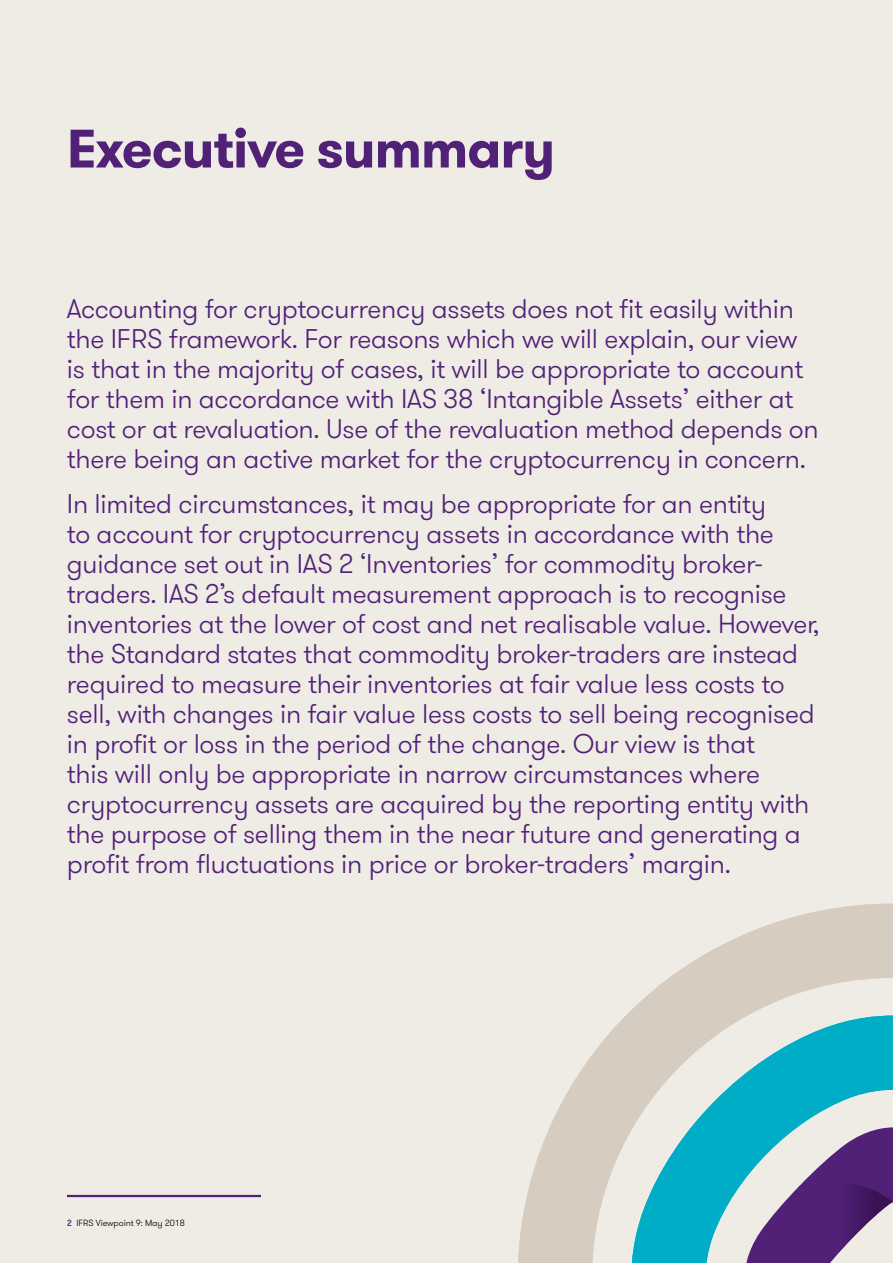
<style>
.page{position:relative;width:893px;height:1263px;background:#efebe5}
.page>*{position:absolute;margin:0;border:0;box-sizing:border-box;transform-origin:0 0}
.t1{font:700 54px "GT Walsheim Pro";letter-spacing:-.02em;color:#512178}
.t2{font:300 27px/30px "GT Walsheim Pro";letter-spacing:-.01em;color:#512178}
.t3{font:300 9px "GT Walsheim Pro";letter-spacing:-.01em;color:#000}
.s1{font-weight:500;color:#512178}
</style>
<div class="page">
<hr style="left:67px;top:1195px;width:194px;height:2px;background:#512178">
<svg style="left:518px;top:1049px;width:79px;height:214px"></svg>
<svg style="left:597px;top:904px;width:296px;height:319px"></svg>
<svg style="left:632px;top:1015px;width:73px;height:248px"></svg>
<svg style="left:705px;top:1015px;width:188px;height:248px"></svg>
<svg style="left:744px;top:1127px;width:149px;height:136px"></svg>
<h1 class="t1" style="left:67px;top:113px;width:490px">Executive summary</h1>
<p class="t2" style="left:67px;top:294px;width:753px">Accounting for cryptocurrency assets does not fit easily within the IFRS framework. For reasons which we will explain, our view is that in the majority of cases, it will be appropriate to account for them in accordance with IAS 38 ‘Intangible Assets’ either at cost or at revaluation. Use of the revaluation method depends on there being an active market for the cryptocurrency in concern.</p>
<p class="t2" style="left:67px;top:489px;width:754px">In limited circumstances, it may be appropriate for an entity<br>to account for cryptocurrency assets in accordance with the guidance set out in IAS 2 ‘Inventories’ for commodity broker&shy;traders. IAS 2’s default measurement approach is to recognise inventories at the lower of cost and net realisable value. However, the Standard states that commodity broker-traders are instead required to measure their inventories at fair value less costs to sell, with changes in fair value less costs to sell being recognised in profit or loss in the period of the change. Our view is that<br>this will only be appropriate in narrow circumstances where cryptocurrency assets are acquired by the reporting entity with the purpose of selling them in the near future and generating a profit from fluctuations in price or broker-traders’ margin.</p>
<p class="t3" style="left:67px;top:1217px;width:119px"><span class="s1">2</span> IFRS Viewpoint 9: May 2018</p>
</div>
